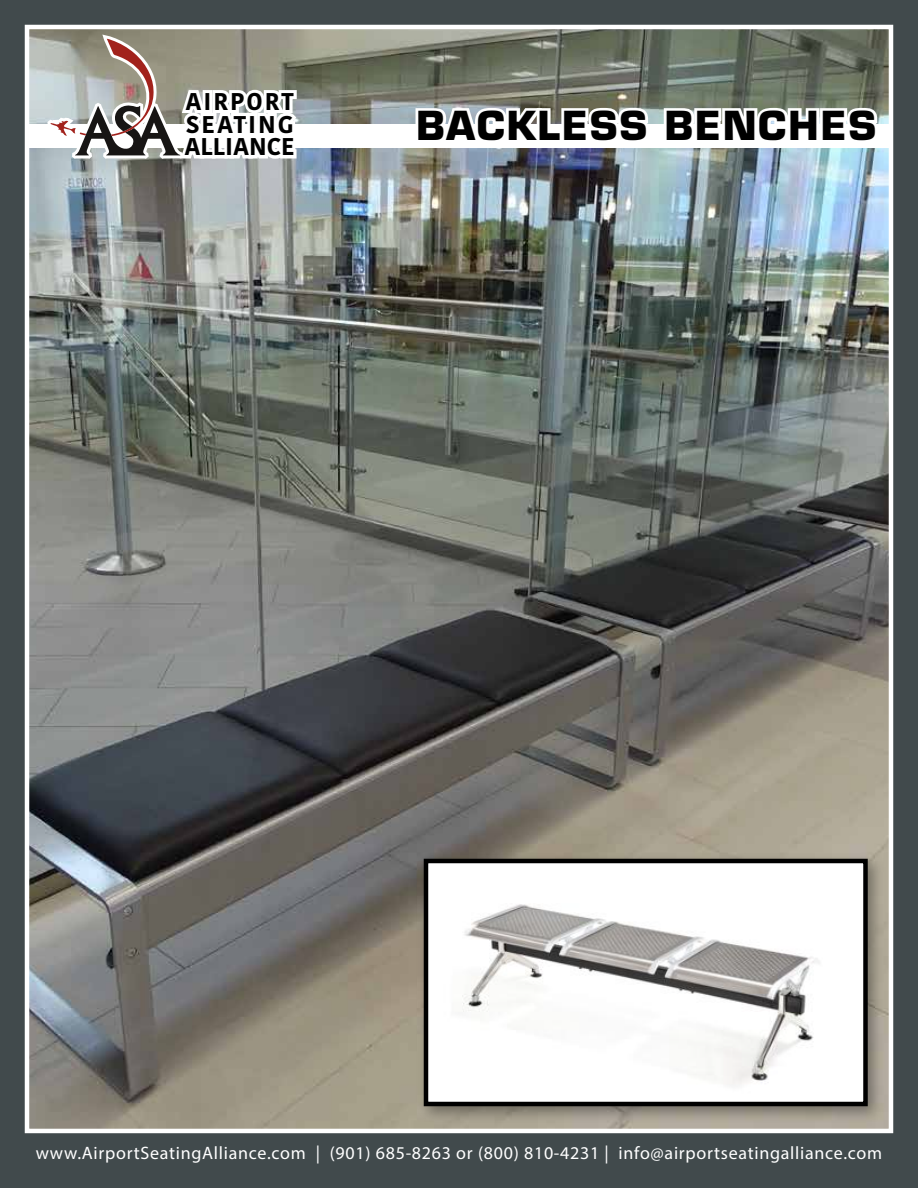
<style>
.page{position:relative;width:918px;height:1188px;background:#fff}
.page>*{position:absolute;margin:0;border:0;box-sizing:border-box;transform-origin:0 0}
.t1{font:700 39px "Eurostile";letter-spacing:.04em;color:#000}
.t2{font:700 24.15px/22.8px "Kohinoor Bangla";letter-spacing:.08em;color:#000;text-align:justify}
.t3{font:18px "Myriad Pro";letter-spacing:.04em;color:#fff}
</style>
<div class="page">
<img style="left:0;top:0;width:918px;height:1188px">
<img style="left:406px;top:838px;width:495px;height:300px">
<img style="left:429px;top:864px;width:434px;height:237px">
<div style="left:424px;top:859px;width:444px;height:247px;border:4px solid #000"></div>
<h2 class="t2" style="left:185px;top:89px;width:112px">AIRPORT SEATING ALLIANCE</h2>
<h1 class="t1" style="left:416px;top:102px;width:462px">BACKLESS BENCHES</h1>
<p class="t3" style="left:36px;top:1142px;width:848px">www.AirportSeatingAlliance.com | (901) 685-8263 or (800) 810-4231 | info@airportseatingalliance.com</p>
</div>
